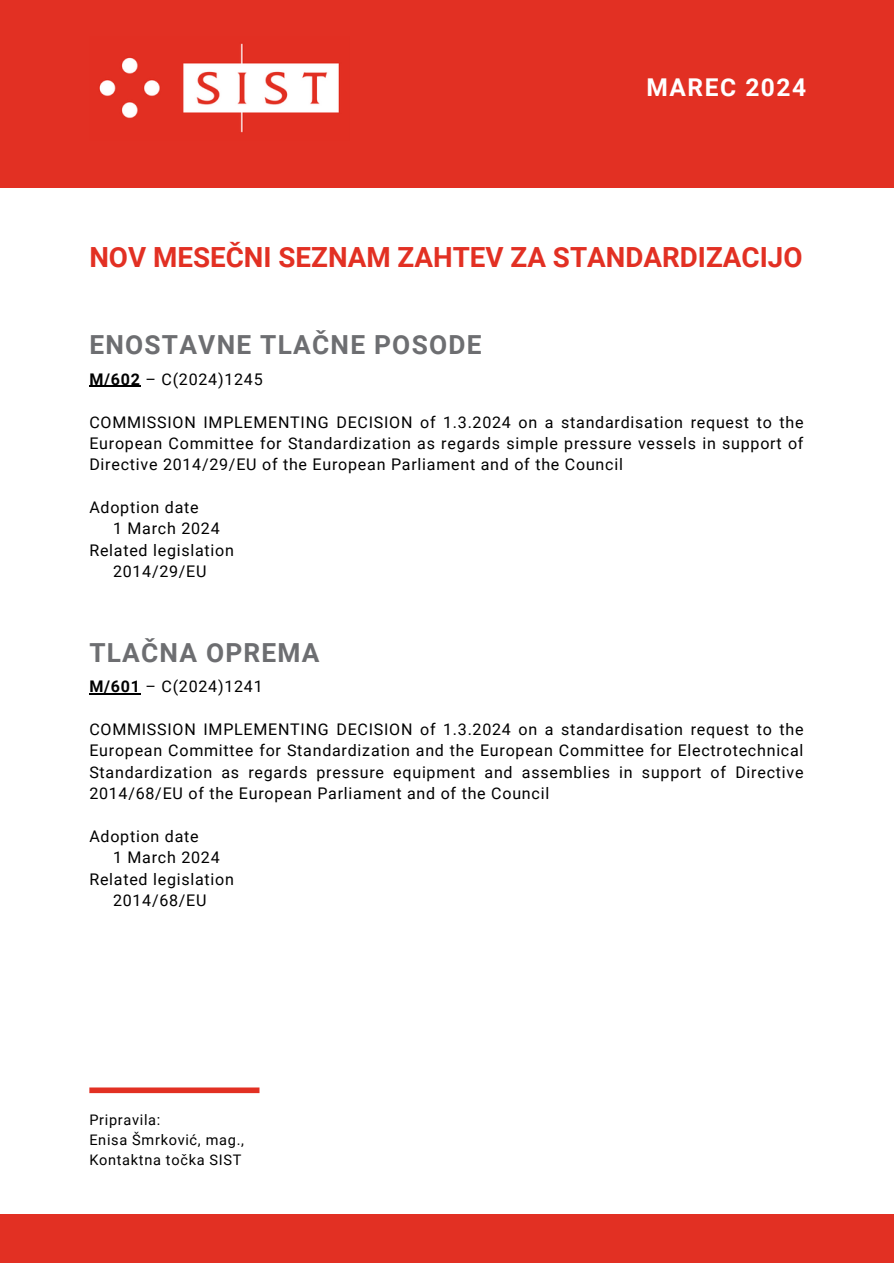
<style>
.page{position:relative;width:894px;height:1264px;background:#fff}
.page>*{position:absolute;margin:0;border:0;box-sizing:border-box;transform-origin:0 0}
.t1{font:700 27.75px "Roboto";color:#e23023}
.t2{font:700 26.25px "Roboto";letter-spacing:.045em;color:#6d6e71}
.t3{font:700 24.45px "Roboto";letter-spacing:.065em;color:#fff}
.t4{font:16.05px/21.3px "Roboto";letter-spacing:.045em;color:#000;text-align:justify}
.t5{font:14.55px "Roboto";letter-spacing:.045em;color:#000}
.s1{font-weight:700}
</style>
<div class="page">
<div style="left:0;top:0;width:893px;height:188px;background:#e23023"></div>
<div style="left:0;top:1214px;width:893px;height:49px;background:#e23023"></div>
<img style="left:99px;top:43px;width:241px;height:90px">
<hr style="left:89px;top:386px;width:52px;height:1px;background:#000">
<hr style="left:89px;top:693px;width:52px;height:1px;background:#000">
<div style="left:89px;top:1087px;width:170px;height:6px;background:#e23023"></div>
<p class="t3" style="left:646px;top:73px;width:161px">MAREC 2024</p>
<h2 class="t1" style="left:89px;top:242px;width:714px">NOV MESEČNI SEZNAM ZAHTEV ZA STANDARDIZACIJO</h2>
<p class="t2" style="left:89px;top:330px;width:393px">ENOSTAVNE TLAČNE POSODE</p>
<h1 class="t4" style="left:89px;top:368px;width:175px"><span class="s1">M/602</span> – C(2024)1245</h1>
<h1 class="t4" style="left:89px;top:411px;width:715px">COMMISSION IMPLEMENTING DECISION of 1.3.2024 on a standardisation request to the European Committee for Standardization as regards simple pressure vessels in support of Directive 2014/29/EU of the European Parliament and of the Council</h1>
<h3 class="t4" style="left:89px;top:497px;width:111px">Adoption date</h3>
<p class="t4" style="left:113px;top:518px;width:108px">1 March 2024</p>
<p class="t4" style="left:89px;top:539px;width:146px">Related legislation</p>
<p class="t4" style="left:113px;top:561px;width:95px">2014/29/EU</p>
<p class="t2" style="left:89px;top:637px;width:232px">TLAČNA OPREMA</p>
<h1 class="t4" style="left:89px;top:676px;width:175px"><span class="s1">M/601</span> – C(2024)1241</h1>
<h3 class="t4" style="left:89px;top:718px;width:715px">COMMISSION IMPLEMENTING DECISION of 1.3.2024 on a standardisation request to the European Committee for Standardization and the European Committee for Electrotechnical Standardization as regards pressure equipment and assemblies in support of Directive 2014/68/EU of the European Parliament and of the Council</h3>
<p class="t4" style="left:89px;top:825px;width:111px">Adoption date</p>
<p class="t4" style="left:113px;top:847px;width:108px">1 March 2024</p>
<p class="t4" style="left:89px;top:868px;width:146px">Related legislation</p>
<p class="t4" style="left:113px;top:889px;width:95px">2014/68/EU</p>
<p class="t5" style="left:89px;top:1111px;width:72px">Pripravila:</p>
<p class="t5" style="left:89px;top:1131px;width:156px">Enisa Šmrković, mag.,</p>
<p class="t5" style="left:89px;top:1151px;width:154px">Kontaktna točka SIST</p>
</div>
